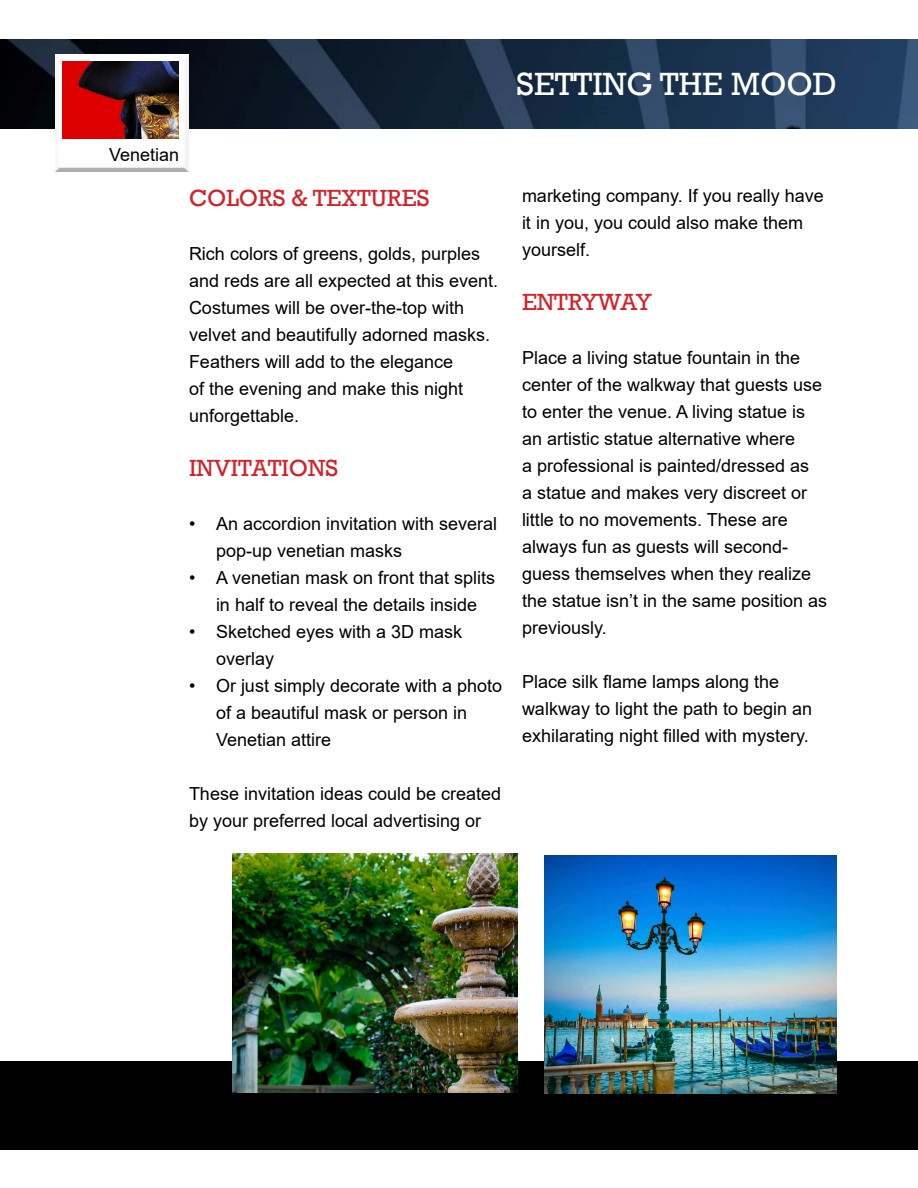
<style>
.page{position:relative;width:918px;height:1188px;background:#fff}
.page>*{position:absolute;margin:0;border:0;box-sizing:border-box;transform-origin:0 0}
.t1{font:33px "Rockwell";color:#fff}
.t2{font:24px "Rockwell";color:#d2232a}
.t3{font:18px/27px "Arial";color:#000}
</style>
<div class="page">
<div style="left:0;top:1061px;width:918px;height:89px;background:#000"></div>
<img style="left:0;top:40px;width:918px;height:88px">
<div style="left:49px;top:48px;width:145px;height:11px;background:#fff;opacity:.75"></div>
<div style="left:49px;top:54px;width:145px;height:119px;background:#000;opacity:.45"></div>
<img style="left:63px;top:62px;width:115px;height:77px">
<img style="left:545px;top:855px;width:292px;height:238px">
<img style="left:232px;top:853px;width:285px;height:240px">
<h1 class="t1" style="left:517px;top:64px;width:322px">SETTING THE MOOD</h1>
<p class="t3" style="left:109px;top:141px;width:72px">Venetian</p>
<h2 class="t2" style="left:189px;top:184px;width:242px">COLORS &amp; TEXTURES</h2>
<p class="t3" style="left:189px;top:240px;width:311px">Rich colors of greens, golds, purples and reds are all expected at this event.<br>Costumes will be over-the-top with velvet and beautifully adorned masks.<br>Feathers will add to the elegance<br>of the evening and make this night unforgettable.</p>
<h2 class="t2" style="left:189px;top:454px;width:151px">INVITATIONS</h2>
<p class="t3" style="left:216px;top:510px;width:283px;text-indent:-27px">• An accordion invitation with several pop-up venetian masks</p>
<p class="t3" style="left:189px;top:564px;width:308px;text-align:center">• A venetian mask on front that splits in half to reveal the details inside</p>
<p class="t3" style="left:216px;top:618px;width:248px;text-indent:-27px">• Sketched eyes with a 3D mask overlay</p>
<p class="t3" style="left:216px;top:672px;width:288px;text-indent:-27px">• Or just simply decorate with a photo of a beautiful mask or person in<br>Venetian attire</p>
<p class="t3" style="left:189px;top:780px;width:314px">These invitation ideas could be created by your preferred local advertising or</p>
<p class="t3" style="left:522px;top:182px;width:303px">marketing company. If you really have it in you, you could also make them yourself.</p>
<h2 class="t2" style="left:522px;top:288px;width:131px">ENTRYWAY</h2>
<p class="t3" style="left:522px;top:344px;width:307px">Place a living statue fountain in the center of the walkway that guests use to enter the venue. A living statue is an artistic statue alternative where<br>a professional is painted/dressed as<br>a statue and makes very discreet or little to no movements. These are always fun as guests will second&shy;guess themselves when they realize the statue isn’t in the same position as previously.</p>
<p class="t3" style="left:522px;top:668px;width:292px">Place silk flame lamps along the walkway to light the path to begin an exhilarating night filled with mystery.</p>
</div>
